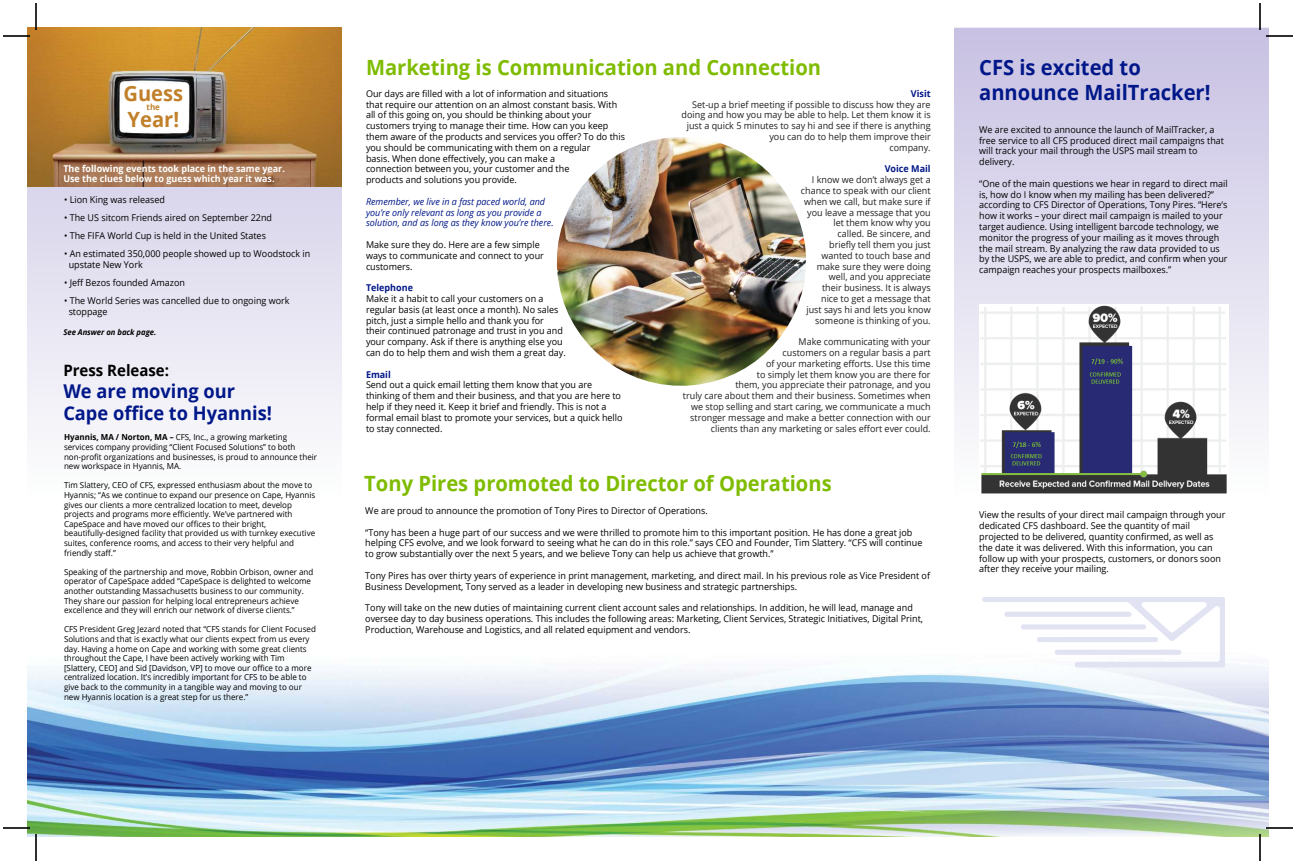
<style>
.page{position:relative;width:1296px;height:864px;background:#fff}
.page>*{position:absolute;margin:0;border:0;box-sizing:border-box;transform-origin:0 0}
.t1{font:700 21px "Open Sans";color:#7fbc00;scale:.96 1}
.t2{font:700 21px/24.2px "Open Sans";color:#001789;scale:.96 1}
.t3{font:700 21px "Open Sans";color:#c1802a;scale:.96 1}
.t4{font:700 19px/21.9px "Open Sans";color:#001789;scale:.96 1}
.t5{font:700 15.6px "Open Sans";color:#000;scale:.96 1}
.t6{font:9.4px/10.8px "Open Sans";color:#000;scale:.96 1}
.t7{font:9.4px/10.8px "Open Sans";color:#221f1f;text-align:right;scale:.96 1}
.t8{font:italic 9.4px/10.8px "Open Sans";color:#001789;scale:.96 1}
.t9{font:700 9.4px/10.8px "Open Sans";color:#fff;scale:.96 1}
.t10{font:700 9.4px "Open Sans";color:#001789;scale:.96 1}
.t11{font:8.3px/9.6px "Open Sans";color:#000;scale:.96 1}
.t12{font:700 8.3px "Open Sans";color:#c1802a;scale:.96 1}
.t13{font:italic 700 8px "Open Sans";letter-spacing:-.005em;color:#000;scale:.96 1}
.s1{font-weight:700}
</style>
<div class="page">
<img style="left:27px;top:27px;width:315px;height:160px">
<img style="left:27px;top:665px;width:1242px;height:172px">
<img style="left:556px;top:137px;width:250px;height:249px">
<svg style="left:982px;top:597px;width:243px;height:71px"></svg>
<img style="left:979px;top:305px;width:248px;height:189px">
<hr style="left:3px;top:35px;width:27px;height:2px;background:#000">
<hr style="left:1266px;top:35px;width:27px;height:2px;background:#000">
<hr style="left:3px;top:827px;width:27px;height:2px;background:#000">
<hr style="left:1266px;top:827px;width:27px;height:2px;background:#000">
<hr style="left:35px;top:3px;width:2px;height:27px;background:#000">
<hr style="left:35px;top:834px;width:2px;height:27px;background:#000">
<hr style="left:1259px;top:3px;width:2px;height:27px;background:#000">
<hr style="left:1259px;top:834px;width:2px;height:27px;background:#000">
<svg style="left:3px;top:36px;width:27px;height:1px"></svg>
<svg style="left:1266px;top:36px;width:27px;height:1px"></svg>
<svg style="left:3px;top:828px;width:27px;height:1px"></svg>
<svg style="left:36px;top:3px;width:1px;height:27px"></svg>
<svg style="left:36px;top:834px;width:1px;height:27px"></svg>
<svg style="left:1260px;top:3px;width:1px;height:27px"></svg>
<svg style="left:1260px;top:828px;width:33px;height:33px"></svg>
<h1 class="t3" style="left:123px;top:78px;width:64px">Guess</h1>
<p class="t12" style="left:147px;top:101px;width:16px">the</p>
<h1 class="t3" style="left:128px;top:105px;width:55px">Year!</h1>
<p class="t9" style="left:63px;top:163px;width:232px">The following events took place in the same year.<br>Use the clues below to guess which year it was.</p>
<p class="t6" style="left:64px;top:192px;width:258px;line-height:18px">ï Lion King was released<br>ï The US sitcom Friends aired on September 22nd<br>ï The FIFA World Cup is held in the United States<br>ï An estimated 350,000 people showed up to Woodstock in</p>
<p class="t6" style="left:64px;top:257px;width:237px;line-height:18px;text-indent:5px">upstate New York<br>ï Jeff Bezos founded Amazon<br>ï The World Series was cancelled due to ongoing work</p>
<p class="t6" style="left:69px;top:307px;width:42px">stoppage</p>
<p class="t13" style="left:63px;top:328px;width:98px">See Answer on back page.</p>
<h3 class="t5" style="left:63px;top:360px;width:112px">Press Release:</h3>
<h2 class="t4" style="left:63px;top:380px;width:219px">We are moving our<br>Cape office to Hyannis!</h2>
<p class="t11" style="left:64px;top:433px;width:265px"><span class="s1">Hyannis, MA / Norton, MA –</span> CFS, Inc., a growing marketing services company providing “Client Focused Solutions” to both non-profit organizations and businesses, is proud to announce their new workspace in Hyannis, MA.</p>
<p class="t11" style="left:64px;top:481px;width:263px">Tim Slattery, CEO of CFS, expressed enthusiasm about the move to Hyannis; “As we continue to expand our presence on Cape, Hyannis gives our clients a more centralized location to meet, develop projects and programs more efficiently. We’ve partnered with CapeSpace and have moved our offices to their bright, beautifully-designed facility that provided us with turnkey executive suites, conference rooms, and access to their very helpful and friendly staff.”</p>
<p class="t11" style="left:64px;top:568px;width:261px">Speaking of the partnership and move, Robbin Orbison, owner and operator of CapeSpace added “CapeSpace is delighted to welcome another outstanding Massachusetts business to our community.<br>They share our passion for helping local entrepreneurs achieve excellence and they will enrich our network of diverse clients.”</p>
<p class="t11" style="left:64px;top:625px;width:264px">CFS President Greg Jezard noted that “CFS stands for Client Focused Solutions and that is exactly what our clients expect from us every day. Having a home on Cape and working with some great clients throughout the Cape, I have been actively working with Tim [Slattery, CEO] and Sid [Davidson, VP] to move our office to a more centralized location. It’s incredibly important for CFS to be able to give back to the community in a tangible way and moving to our new Hyannis location is a great step for us there.”</p>
<h1 class="t1" style="left:366px;top:53px;width:475px">Marketing is Communication and Connection</h1>
<h1 class="t2" style="left:979px;top:55px;width:242px">CFS is excited to announce MailTracker!</h1>
<p class="t6" style="left:366px;top:88px;width:271px">Our days are filled with a lot of information and situations that require our attention on an almost constant basis. With all of this going on, you should be thinking about your customers trying to manage their time. How can you keep them aware of the products and services you offer? To do this you should be communicating with them on a regular<br>basis. When done effectively, you can make a<br>connection between you, your customer and the<br>products and solutions you provide.</p>
<p class="t8" style="left:366px;top:197px;width:197px">Remember, we live in a fast paced world, and you’re only relevant as long as you provide a solution, and as long as they know you’re there.</p>
<p class="t6" style="left:366px;top:240px;width:187px">Make sure they do. Here are a few simple ways to communicate and connect to your customers.</p>
<p class="t10" style="left:366px;top:281px;width:50px">Telephone</p>
<p class="t6" style="left:366px;top:294px;width:210px">Make it a habit to call your customers on a regular basis (at least once a month). No sales pitch, just a simple hello and thank you for their continued patronage and trust in you and your company. Ask if there is anything else you can do to help them and wish them a great day.</p>
<p class="t10" style="left:366px;top:368px;width:27px">Email</p>
<p class="t6" style="left:366px;top:381px;width:269px">Send out a quick email letting them know that you are thinking of them and their business, and that you are here to help if they need it. Keep it brief and friendly. This is not a formal email blast to promote your services, but a quick hello to stay connected.</p>
<p class="t10" style="left:911px;top:87px;width:22px">Visit</p>
<p class="t7" style="left:682px;top:100px;width:261px">Set-up a brief meeting if possible to discuss how they are doing and how you may be able to help. Let them know it is just a quick 5 minutes to say hi and see if there is anything you can do to help them improve their<br>company.</p>
<p class="t10" style="left:885px;top:162px;width:49px">Voice Mail</p>
<p class="t7" style="left:801px;top:175px;width:137px">I know we don’t always get a chance to speak with our client when we call, but make sure if you leave a message that you let them know why you<br>called. Be sincere, and<br>briefly tell them you just wanted to touch base and make sure they were doing well, and you appreciate<br>their business. It is always<br>nice to get a message that<br>just says hi and lets you know someone is thinking of you.</p>
<p class="t7" style="left:683px;top:337px;width:260px">Make communicating with your<br>customers on a regular basis a part<br>of your marketing efforts. Use this time<br>to simply let them know you are there for<br>them, you appreciate their patronage, and you<br>truly care about them and their business. Sometimes when we stop selling and start caring, we communicate a much stronger message and make a better connection with our clients than any marketing or sales effort ever could.</p>
<p class="t6" style="left:979px;top:125px;width:257px">We are excited to announce the launch of MailTracker, a free service to all CFS produced direct mail campaigns that will track your mail through the USPS mail stream to delivery.</p>
<p class="t6" style="left:979px;top:179px;width:260px">“One of the main questions we hear in regard to direct mail is, how do I know when my mailing has been delivered?” according to CFS Director of Operations, Tony Pires. “Here‘s how it works – your direct mail campaign is mailed to your target audience. Using intelligent barcode technology, we monitor the progress of your mailing as it moves through the mail stream. By analyzing the raw data provided to us by the USPS, we are able to predict, and confirm when your campaign reaches your prospects mailboxes.”</p>
<h1 class="t1" style="left:364px;top:469px;width:488px">Tony Pires promoted to Director of Operations</h1>
<p class="t6" style="left:365px;top:506px;width:358px">We are proud to announce the promotion of Tony Pires to Director of Operations.</p>
<p class="t6" style="left:365px;top:528px;width:582px">“Tony has been a huge part of our success and we were thrilled to promote him to this important position. He has done a great job helping CFS evolve, and we look forward to seeing what he can do in this role.” says CEO and Founder, Tim Slattery. “CFS will continue to grow substantially over the next 5 years, and we believe Tony can help us achieve that growth.”</p>
<p class="t6" style="left:365px;top:571px;width:590px">Tony Pires has over thirty years of experience in print management, marketing, and direct mail. In his previous role as Vice President of<br>Business Development, Tony served as a leader in developing new business and strategic partnerships.</p>
<p class="t6" style="left:365px;top:603px;width:583px">Tony will take on the new duties of maintaining current client account sales and relationships. In addition, he will lead, manage and oversee day to day business operations. This includes the following areas: Marketing, Client Services, Strategic Initiatives, Digital Print,<br>Production, Warehouse and Logistics, and all related equipment and vendors.</p>
<p class="t6" style="left:979px;top:510px;width:258px">View the results of your direct mail campaign through your dedicated CFS dashboard. See the quantity of mail projected to be delivered, quantity confirmed, as well as the date it was delivered. With this information, you can follow up with your prospects, customers, or donors soon after they receive your mailing.</p>
</div>
